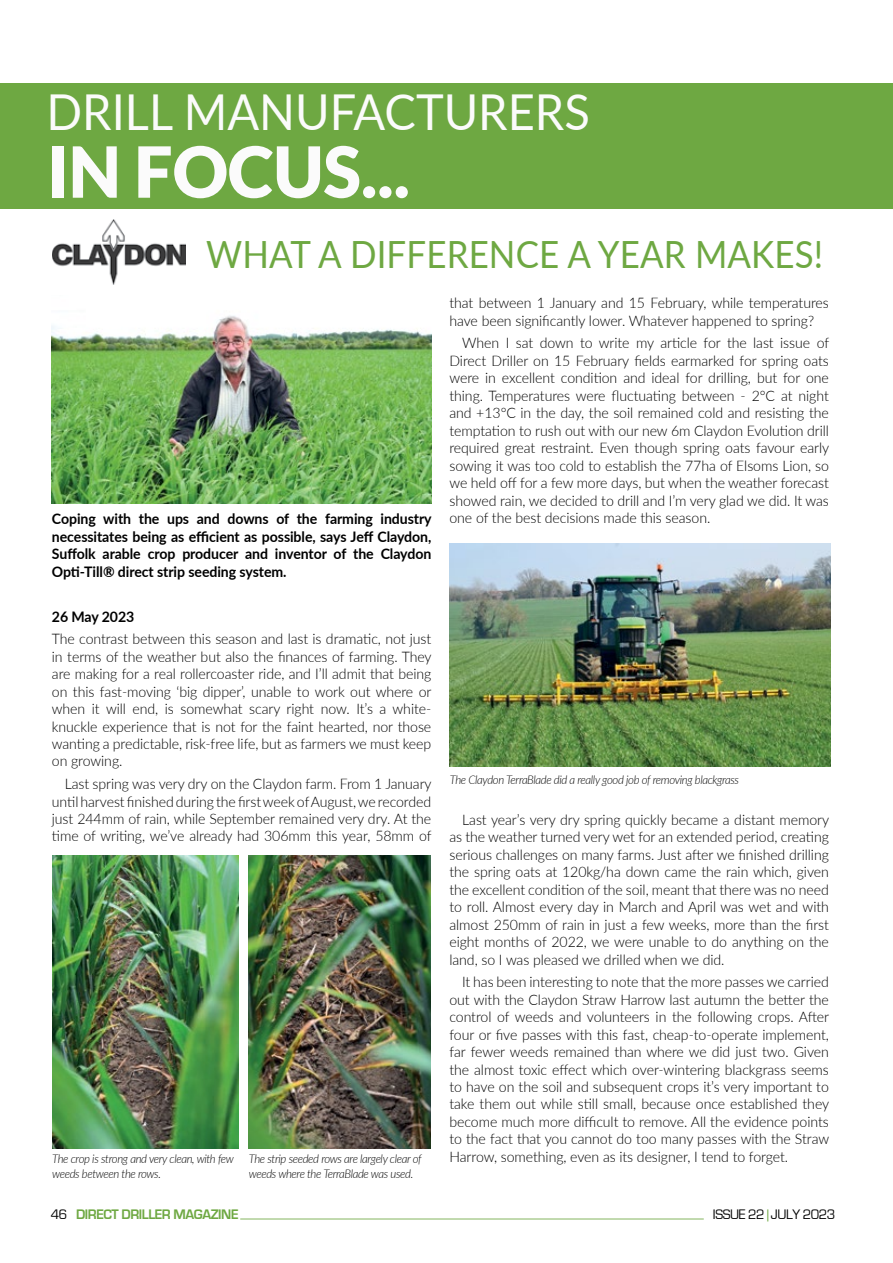
<style>
.page{position:relative;width:893px;height:1263px;background:#fff}
.page>*{position:absolute;margin:0;border:0;box-sizing:border-box;transform-origin:0 0}
.t1{font:900 70.5px "Lato";color:#fbfbfb}
.t2{font:49.5px "Lato";color:#fbfbfb;scale:.95 1}
.t3{font:37.5px "Lato";letter-spacing:.005em;color:#6ea842;scale:.93 1}
.t4{font:300 14.55px/17.4px "Lato";letter-spacing:-.005em;color:#000;text-align:justify}
.t5{font:700 14.55px/17.4px "Lato";letter-spacing:-.005em;color:#000;text-align:justify}
.t6{font:700 14.25px "Eurostile";letter-spacing:-.03em;color:#6ea842}
.t7{font:14.25px "Eurostile";letter-spacing:-.03em;color:#000}
.t8{font:italic 300 12px/14.4px "Lato";letter-spacing:-.03em;color:#000;scale:.95 1}
.s1{font-weight:400;color:#000}
.s2{color:#6ea842}
</style>
<div class="page">
<hr style="left:240px;top:1218px;width:464px;height:1px;background:#6ea842">
<div style="left:0;top:83px;width:893px;height:125px;background:#6ea842"></div>
<img style="left:53px;top:219px;width:132px;height:66px">
<img style="left:51px;top:315px;width:380px;height:189px">
<img style="left:52px;top:856px;width:186px;height:292px">
<img style="left:450px;top:543px;width:380px;height:223px">
<img style="left:249px;top:856px;width:182px;height:292px">
<h2 class="t2" style="left:47px;top:77px;width:573px">DRILL MANUFACTURERS</h2>
<h1 class="t1" style="left:47px;top:131px;width:365px">IN FOCUS...</h1>
<h3 class="t3" style="left:206px;top:227px;width:665px">WHAT A DIFFERENCE A YEAR MAKES!</h3>
<p class="t5" style="left:52px;top:509px;width:381px">Coping with the ups and downs of the farming industry necessitates being as efficient as possible, says Jeff Claydon, Suffolk arable crop producer and inventor of the Claydon Opti-Till® direct strip seeding system.</p>
<p class="t5" style="left:52px;top:607px;width:84px">26 May 2023</p>
<p class="t4" style="left:52px;top:630px;width:381px">The contrast between this season and last is dramatic, not just in terms of the weather but also the finances of farming. They are making for a real rollercoaster ride, and I’ll admit that being on this fast-moving ‘big dipper’, unable to work out where or when it will end, is somewhat scary right now. It’s a white&shy;knuckle experience that is not for the faint hearted, nor those wanting a predictable, risk-free life, but as farmers we must keep on growing.</p>
<p class="t4" style="left:52px;top:774px;width:381px;text-indent:13px">Last spring was very dry on the Claydon farm. From 1 January until harvest finished during the first week of August, we recorded just 244mm of rain, while September remained very dry. At the time of writing, we’ve already had 306mm this year, 58mm of</p>
<p class="t8" style="left:52px;top:1151px;width:193px">The crop is strong and very clean, with few weeds between the rows.</p>
<p class="t8" style="left:249px;top:1151px;width:184px">The strip seeded rows are largely clear of weeds where the TerraBlade was used.</p>
<p class="t4" style="left:449px;top:294px;width:381px">that between 1 January and 15 February, while temperatures have been significantly lower. Whatever happened to spring?</p>
<p class="t4" style="left:449px;top:334px;width:381px;text-indent:13px">When I sat down to write my article for the last issue of Direct Driller on 15 February fields earmarked for spring oats were in excellent condition and ideal for drilling, but for one thing. Temperatures were fluctuating between - 2°C at night and +13°C in the day, the soil remained cold and resisting the temptation to rush out with our new 6m Claydon Evolution drill required great restraint. Even though spring oats favour early sowing it was too cold to establish the 77ha of Elsoms Lion, so we held off for a few more days, but when the weather forecast showed rain, we decided to drill and I’m very glad we did. It was one of the best decisions made this season.</p>
<p class="t8" style="left:450px;top:772px;width:306px">The Claydon TerraBlade did a really good job of removing blackgrass</p>
<p class="t4" style="left:449px;top:810px;width:381px;text-indent:13px">Last year’s very dry spring quickly became a distant memory as the weather turned very wet for an extended period, creating serious challenges on many farms. Just after we finished drilling the spring oats at 120kg/ha down came the rain which, given the excellent condition of the soil, meant that there was no need to roll. Almost every day in March and April was wet and with almost 250mm of rain in just a few weeks, more than the first eight months of 2022, we were unable to do anything on the land, so I was pleased we drilled when we did.</p>
<p class="t4" style="left:449px;top:973px;width:381px;text-indent:13px">It has been interesting to note that the more passes we carried out with the Claydon Straw Harrow last autumn the better the control of weeds and volunteers in the following crops. After four or five passes with this fast, cheap-to-operate implement, far fewer weeds remained than where we did just two. Given the almost toxic effect which over-wintering blackgrass seems to have on the soil and subsequent crops it’s very important to take them out while still small, because once established they become much more difficult to remove. All the evidence points to the fact that you cannot do too many passes with the Straw Harrow, something, even as its designer, I tend to forget.</p>
<p class="t6" style="left:51px;top:1207px;width:189px"><span class="s1">46</span> DIRECT DRILLER MAGAZINE</p>
<p class="t7" style="left:713px;top:1207px;width:124px">ISSUE 22 <span class="s2">|</span> JULY 2023</p>
</div>
